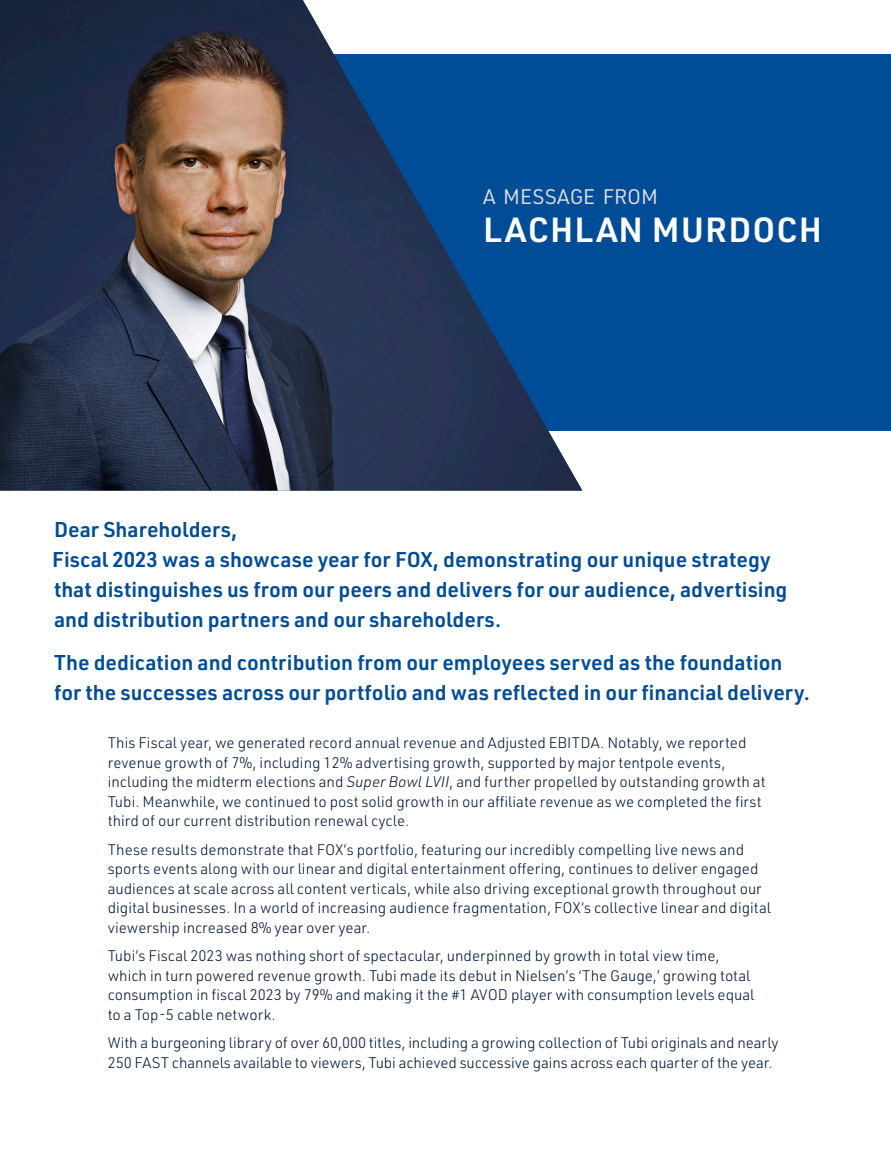
<style>
.page{position:relative;width:891px;height:1161px;background:#fff}
.page>*{position:absolute;margin:0;border:0;box-sizing:border-box;transform-origin:0 0}
.t1{font:600 34.2px "URWDIN";letter-spacing:.03em;color:#fff}
.t2{font:600 21px/30px "URWDIN";color:#004c97}
.t3{font:20.7px "URWDIN";letter-spacing:-.005em;color:#dddee0}
.t4{font:300 15px/19.5px "URWDIN";color:#001537}
.s1{font-style:italic}
</style>
<div class="page">
<hr style="left:890px;top:54px;width:1px;height:1053px;background:#e7ebf5">
<div style="left:54px;top:54px;width:837px;height:376px;background:#004c97"></div>
<img style="left:0;top:0;width:582px;height:491px">
<p class="t3" style="left:483px;top:183px;width:176px">A MESSAGE FROM</p>
<p class="t1" style="left:483px;top:206px;width:340px">LACHLAN MURDOCH</p>
<p class="t2" style="left:54px;top:513px;width:185px">Dear Shareholders,</p>
<p class="t2" style="left:52px;top:543px;width:737px">Fiscal 2023 was a showcase year for FOX, demonstrating our unique strategy that distinguishes us from our peers and delivers for our audience, advertising and distribution partners and our shareholders.</p>
<p class="t2" style="left:54px;top:647px;width:758px">The dedication and contribution from our employees served as the foundation for the successes across our portfolio and was reflected in our financial delivery.</p>
<p class="t4" style="left:108px;top:733px;width:659px">This Fiscal year, we generated record annual revenue and Adjusted EBITDA. Notably, we reported revenue growth of 7%, including 12% advertising growth, supported by major tentpole events, including the midterm elections and <span class="s1">Super Bowl LVII</span>, and further propelled by outstanding growth at Tubi. Meanwhile, we continued to post solid growth in our affiliate revenue as we completed the first third of our current distribution renewal cycle.</p>
<p class="t4" style="left:108px;top:839px;width:665px">These results demonstrate that FOX’s portfolio, featuring our incredibly compelling live news and sports events along with our linear and digital entertainment offering, continues to deliver engaged audiences at scale across all content verticals, while also driving exceptional growth throughout our digital businesses. In a world of increasing audience fragmentation, FOX’s collective linear and digital viewership increased 8% year over year.</p>
<p class="t4" style="left:108px;top:946px;width:648px">Tubi’s Fiscal 2023 was nothing short of spectacular, underpinned by growth in total view time, which in turn powered revenue growth. Tubi made its debut in Nielsen’s ‘The Gauge,’ growing total consumption in fiscal 2023 by 79% and making it the #1 AVOD player with consumption levels equal to a Top-5 cable network.</p>
<p class="t4" style="left:108px;top:1033px;width:672px">With a burgeoning library of over 60,000 titles, including a growing collection of Tubi originals and nearly<br>250 FAST channels available to viewers, Tubi achieved successive gains across each quarter of the year.</p>
</div>
